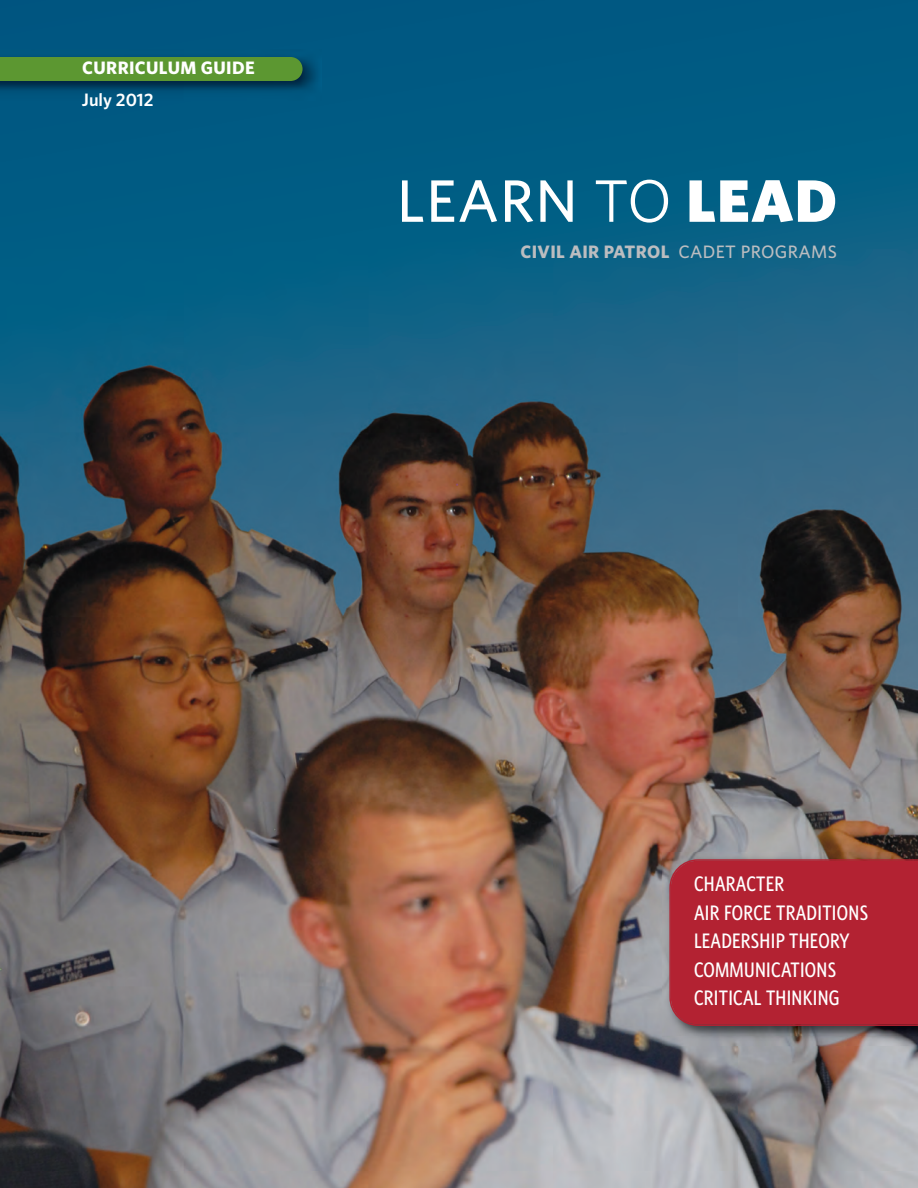
<style>
.page{position:relative;width:918px;height:1188px;background:#005b83}
.page>*{position:absolute;margin:0;border:0;box-sizing:border-box;transform-origin:0 0}
.t1{font:500 60px "Whitney";letter-spacing:.02em;color:#fff}
.t2{font:500 21px/28.5px "Whitney Condensed";letter-spacing:.015em;color:#fff}
.t3{font:700 18px "Whitney";letter-spacing:.02em;color:#bcbdc0}
.t4{font:700 18px "Whitney";letter-spacing:.02em;color:#fff}
.t5{font:600 18px "Whitney";color:#fff}
.s1{font-weight:400}
.s2{font-weight:900}
.s3{font-weight:500}
</style>
<div class="page">
<img style="left:0;top:243px;width:918px;height:945px">
<div style="left:0;top:57px;width:303px;height:24px;background:#5c9731"></div>
<img style="left:663px;top:852px;width:255px;height:194px">
<div style="left:669px;top:859px;width:249px;height:167px;background:#b32232"></div>
<p class="t4" style="left:82px;top:57px;width:174px">CURRICULUM GUIDE</p>
<p class="t5" style="left:82px;top:89px;width:73px">July 2012</p>
<h1 class="t1" style="left:397px;top:166px;width:442px">LEARN <span class="s1">TO</span> <span class="s2">LEAD</span></h1>
<p class="t3" style="left:520px;top:241px;width:318px">CIVIL AIR PATROL <span class="s3">CADET PROGRAMS</span></p>
<p class="t2" style="left:694px;top:870px;width:176px">CHARACTER<br>AIR FORCE TRADITIONS<br>LEADERSHIP THEORY<br>COMMUNICATIONS<br>CRITICAL THINKING</p>
</div>
